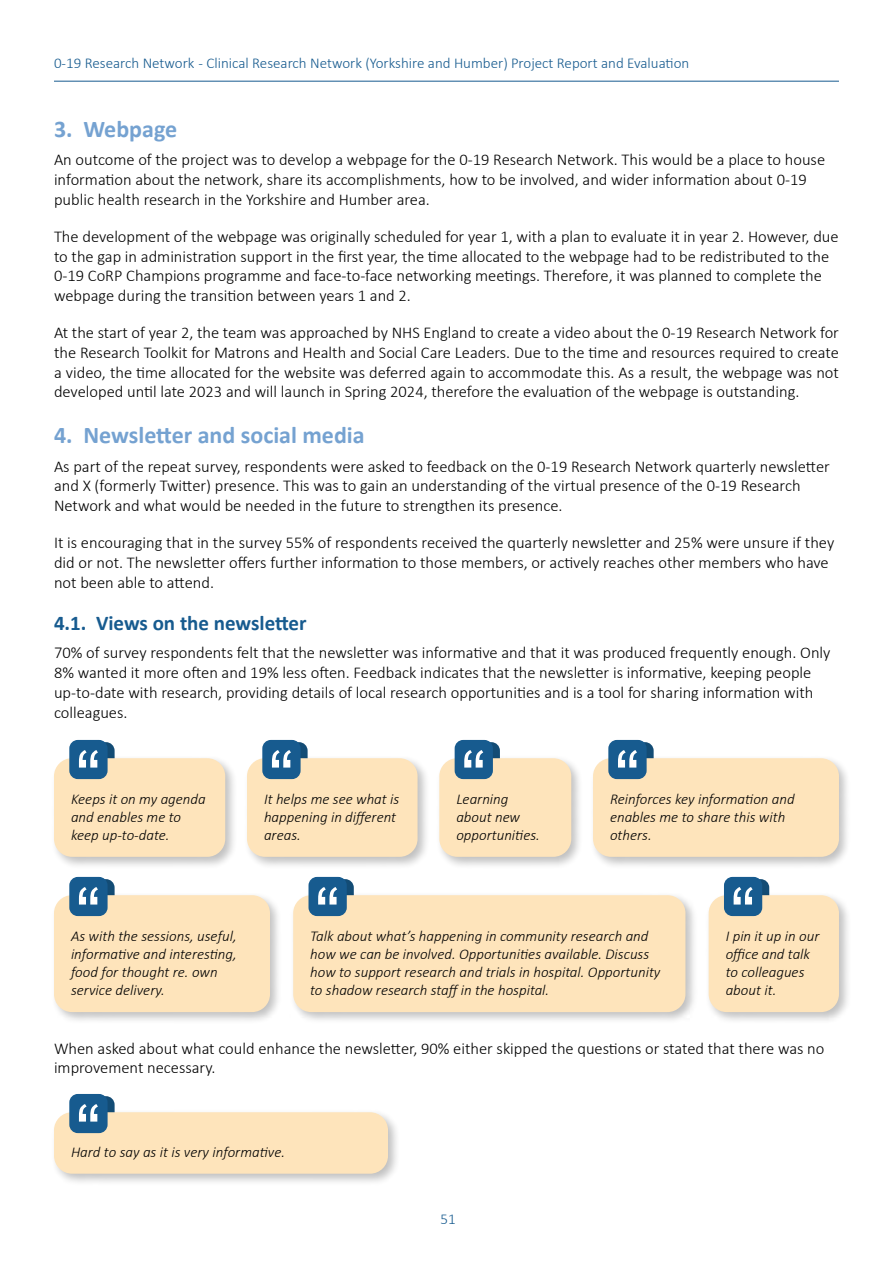
<style>
.page{position:relative;width:893px;height:1263px;background:#fff}
.page>*{position:absolute;margin:0;border:0;box-sizing:border-box;transform-origin:0 0}
.t1{font:700 24px "Calibri";color:#75a2d1}
.t2{font:700 21px "Calibri";color:#175b8f}
.t3{font:300 16.5px/19.8px "Calibri";color:#000}
.t4{font:italic 300 15px/18px "Calibri";color:#000}
.t5{font:300 15px "Calibri";color:#175b8f}
</style>
<div class="page">
<hr style="left:54px;top:81px;width:785px;height:1px;background:#175b8f">
<div style="left:76px;top:742px;width:39px;height:39px;background:#134c75;border-radius:9px"></div>
<div style="left:50px;top:754px;width:188px;height:115px;background:#000;opacity:.25"></div>
<div style="left:54px;top:758px;width:171px;height:99px;background:#fee4bb;border-radius:18px"></div>
<div style="left:69px;top:740px;width:39px;height:39px;background:#175b8f;border-radius:9px"></div>
<svg style="left:79px;top:750px;width:19px;height:17px"></svg>
<div style="left:76px;top:1096px;width:39px;height:39px;background:#134c75;border-radius:9px"></div>
<div style="left:50px;top:1108px;width:350px;height:78px;background:#000;opacity:.25"></div>
<div style="left:54px;top:1112px;width:334px;height:62px;background:#fee4bb;border-radius:18px"></div>
<div style="left:69px;top:1094px;width:39px;height:39px;background:#175b8f;border-radius:9px"></div>
<svg style="left:79px;top:1104px;width:19px;height:17px"></svg>
<div style="left:269px;top:742px;width:39px;height:39px;background:#134c75;border-radius:9px"></div>
<div style="left:243px;top:754px;width:187px;height:115px;background:#000;opacity:.25"></div>
<div style="left:247px;top:758px;width:171px;height:99px;background:#fee4bb;border-radius:18px"></div>
<div style="left:262px;top:740px;width:39px;height:39px;background:#175b8f;border-radius:9px"></div>
<svg style="left:272px;top:750px;width:19px;height:17px"></svg>
<div style="left:462px;top:742px;width:38px;height:39px;background:#134c75;border-radius:9px"></div>
<div style="left:435px;top:754px;width:149px;height:115px;background:#000;opacity:.25"></div>
<div style="left:439px;top:758px;width:132px;height:99px;background:#fee4bb;border-radius:18px"></div>
<div style="left:455px;top:740px;width:38px;height:39px;background:#175b8f;border-radius:9px"></div>
<svg style="left:464px;top:750px;width:19px;height:17px"></svg>
<div style="left:731px;top:879px;width:38px;height:39px;background:#134c75;border-radius:9px"></div>
<div style="left:704px;top:891px;width:147px;height:134px;background:#000;opacity:.25"></div>
<div style="left:709px;top:895px;width:130px;height:117px;background:#fee4bb;border-radius:18px"></div>
<div style="left:724px;top:877px;width:38px;height:39px;background:#175b8f;border-radius:9px"></div>
<svg style="left:734px;top:887px;width:19px;height:17px"></svg>
<div style="left:76px;top:879px;width:39px;height:39px;background:#134c75;border-radius:9px"></div>
<div style="left:50px;top:891px;width:233px;height:134px;background:#000;opacity:.25"></div>
<div style="left:54px;top:895px;width:216px;height:117px;background:#fee4bb;border-radius:18px"></div>
<div style="left:69px;top:877px;width:39px;height:39px;background:#175b8f;border-radius:9px"></div>
<svg style="left:79px;top:887px;width:19px;height:17px"></svg>
<div style="left:615px;top:742px;width:39px;height:39px;background:#134c75;border-radius:9px"></div>
<div style="left:589px;top:754px;width:262px;height:115px;background:#000;opacity:.25"></div>
<div style="left:593px;top:758px;width:246px;height:99px;background:#fee4bb;border-radius:18px"></div>
<div style="left:608px;top:740px;width:39px;height:39px;background:#175b8f;border-radius:9px"></div>
<svg style="left:618px;top:750px;width:19px;height:17px"></svg>
<div style="left:316px;top:879px;width:38px;height:39px;background:#134c75;border-radius:9px"></div>
<div style="left:289px;top:891px;width:409px;height:134px;background:#000;opacity:.25"></div>
<div style="left:293px;top:895px;width:392px;height:117px;background:#fee4bb;border-radius:18px"></div>
<div style="left:308px;top:877px;width:39px;height:39px;background:#175b8f;border-radius:9px"></div>
<svg style="left:318px;top:887px;width:19px;height:17px"></svg>
<p class="t5" style="left:54px;top:54px;width:637px">0-19 Research Network - Clinical Research Network (Yorkshire and Humber) Project Report and Evaluation</p>
<h1 class="t1" style="left:54px;top:112px;width:125px">3. Webpage</h1>
<p class="t3" style="left:54px;top:150px;width:773px">An outcome of the project was to develop a webpage for the 0-19 Research Network. This would be a place to house information about the network, share its accomplishments, how to be involved, and wider information about 0-19 public health research in the Yorkshire and Humber area.</p>
<p class="t3" style="left:54px;top:226px;width:786px">The development of the webpage was originally scheduled for year 1, with a plan to evaluate it in year 2. However, due to the gap in administration support in the first year, the time allocated to the webpage had to be redistributed to the 0-19 CoRP Champions programme and face-to-face networking meetings. Therefore, it was planned to complete the webpage during the transition between years 1 and 2.</p>
<p class="t3" style="left:54px;top:322px;width:786px;text-align:justify">At the start of year 2, the team was approached by NHS England to create a video about the 0-19 Research Network for the Research Toolkit for Matrons and Health and Social Care Leaders. Due to the time and resources required to create a video, the time allocated for the website was deferred again to accommodate this. As a result, the webpage was not developed until late 2023 and will launch in Spring 2024, therefore the evaluation of the webpage is outstanding.</p>
<h1 class="t1" style="left:54px;top:418px;width:312px">4. Newsletter and social media</h1>
<p class="t3" style="left:54px;top:456px;width:777px">As part of the repeat survey, respondents were asked to feedback on the 0-19 Research Network quarterly newsletter and X (formerly Twitter) presence. This was to gain an understanding of the virtual presence of the 0-19 Research<br>Network and what would be needed in the future to strengthen its presence.</p>
<p class="t3" style="left:54px;top:532px;width:782px">It is encouraging that in the survey 55% of respondents received the quarterly newsletter and 25% were unsure if they did or not. The newsletter offers further information to those members, or actively reaches other members who have not been able to attend.</p>
<p class="t2" style="left:54px;top:608px;width:254px">4.1. Views on the newsletter</p>
<p class="t3" style="left:54px;top:642px;width:778px">70% of survey respondents felt that the newsletter was informative and that it was produced frequently enough. Only 8% wanted it more often and 19% less often. Feedback indicates that the newsletter is informative, keeping people up-to-date with research, providing details of local research opportunities and is a tool for sharing information with colleagues.</p>
<p class="t4" style="left:71px;top:790px;width:136px">Keeps it on my agenda and enables me to keep up-to-date.</p>
<p class="t4" style="left:264px;top:790px;width:137px">It helps me see what is happening in different areas.</p>
<p class="t4" style="left:456px;top:790px;width:85px">Learning about new opportunities.</p>
<p class="t4" style="left:610px;top:790px;width:186px">Reinforces key information and enables me to share this with others.</p>
<p class="t4" style="left:71px;top:927px;width:167px">As with the sessions, useful, informative and interesting, food for thought re. own service delivery.</p>
<p class="t4" style="left:310px;top:927px;width:352px">Talk about what’s happening in community research and how we can be involved. Opportunities available. Discuss how to support research and trials in hospital. Opportunity to shadow research staff in the hospital.</p>
<p class="t4" style="left:726px;top:927px;width:95px">I pin it up in our office and talk to colleagues about it.</p>
<p class="t3" style="left:54px;top:1038px;width:772px">When asked about what could enhance the newsletter, 90% either skipped the questions or stated that there was no improvement necessary.</p>
<p class="t4" style="left:71px;top:1142px;width:216px">Hard to say as it is very informative.</p>
<p class="t5" style="left:441px;top:1210px;width:17px">51</p>
</div>
